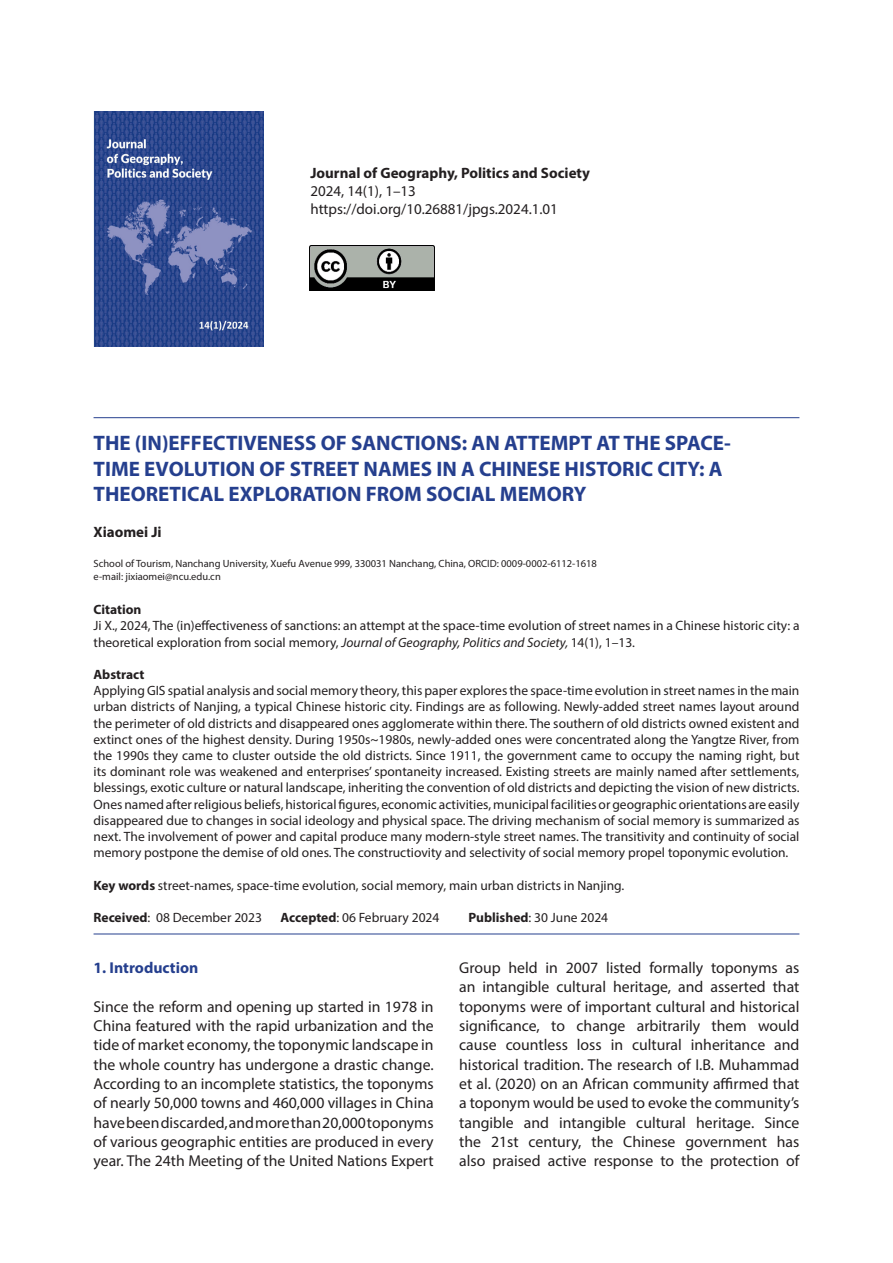
<style>
.page{position:relative;width:893px;height:1263px;background:#fff}
.page>*{position:absolute;margin:0;border:0;box-sizing:border-box;transform-origin:0 0}
.t1{font:700 21px/25.2px "Myriad Pro";color:#253f8e}
.t2{font:15.75px/19.4px "Myriad Pro";color:#231f20;text-align:justify}
.t3{font:700 15.75px "Myriad Pro";color:#253f8e}
.t4{font:15px/18px "Myriad Pro";color:#231f20}
.t5{font:700 15px "Myriad Pro";color:#231f20}
.t6{font:13.5px/16.2px "Myriad Pro";color:#231f20}
.t7{font:700 13.5px "Myriad Pro";color:#231f20}
.t8{font:10.5px "Myriad Pro";color:#231f20}
.s1{font-style:italic}
.s2{font-weight:700}
</style>
<div class="page">
<img style="left:94px;top:111px;width:170px;height:236px">
<hr style="left:94px;top:417px;width:705px;height:1px;background:#253f8e">
<img style="left:309px;top:245px;width:125px;height:45px">
<hr style="left:94px;top:934px;width:705px;height:1px;background:#253f8e">
<p class="t5" style="left:310px;top:163px;width:281px">Journal of Geography, Politics and Society</p>
<p class="t4" style="left:310px;top:182px;width:249px">2024, 14(1), 1–13 https://doi.org/10.26881/jpgs.2024.1.01</p>
<p class="t1" style="left:94px;top:430px;width:639px">THE (IN)EFFECTIVENESS OF SANCTIONS: AN ATTEMPT AT THE SPACE-<br>TIME EVOLUTION OF STREET NAMES IN A CHINESE HISTORIC CITY: A<br>THEORETICAL EXPLORATION FROM SOCIAL MEMORY</p>
<p class="t5" style="left:94px;top:522px;width:70px">Xiaomei Ji</p>
<p class="t8" style="left:94px;top:557px;width:505px">School of Tourism, Nanchang University, Xuefu Avenue 999, 330031 Nanchang, China, ORCID: 0009-0002-6112-1618</p>
<p class="t8" style="left:94px;top:570px;width:129px">e-mail: jixiaomei@ncu.edu.cn</p>
<p class="t7" style="left:94px;top:601px;width:50px">Citation</p>
<p class="t6" style="left:94px;top:618px;width:707px">Ji X., 2024, The (in)effectiveness of sanctions: an attempt at the space-time evolution of street names in a Chinese historic city: a theoretical exploration from social memory, <span class="s1">Journal of Geography, Politics and Society,</span> 14(1), 1–13.</p>
<p class="t7" style="left:94px;top:666px;width:53px">Abstract</p>
<p class="t6" style="left:94px;top:682px;width:707px;text-align:justify">Applying GIS spatial analysis and social memory theory, this paper explores the space-time evolution in street names in the main urban districts of Nanjing, a typical Chinese historic city. Findings are as following. Newly-added street names layout around the perimeter of old districts and disappeared ones agglomerate within there. The southern of old districts owned existent and extinct ones of the highest density. During 1950s~1980s, newly-added ones were concentrated along the Yangtze River, from the 1990s they came to cluster outside the old districts. Since 1911, the government came to occupy the naming right, but its dominant role was weakened and enterprises’ spontaneity increased. Existing streets are mainly named after settlements, blessings, exotic culture or natural landscape, inheriting the convention of old districts and depicting the vision of new districts.<br>Ones named after religious beliefs, historical figures, economic activities, municipal facilities or geographic orientations are easily disappeared due to changes in social ideology and physical space. The driving mechanism of social memory is summarized as next. The involvement of power and capital produce many modern-style street names. The transitivity and continuity of social memory postpone the demise of old ones. The constructiovity and selectivity of social memory propel toponymic evolution.</p>
<p class="t6" style="left:94px;top:877px;width:532px"><span class="s2">Key words</span> street-names, space-time evolution, social memory, main urban districts in Nanjing.</p>
<p class="t6" style="left:94px;top:909px;width:170px"><span class="s2">Received</span>: 08 December 2023</p>
<p class="t6" style="left:281px;top:909px;width:160px"><span class="s2">Accepted</span>: 06 February 2024</p>
<p class="t6" style="left:469px;top:909px;width:141px"><span class="s2">Published</span>: 30 June 2024</p>
<p class="t3" style="left:94px;top:957px;width:106px">1. Introduction</p>
<p class="t2" style="left:94px;top:996px;width:342px">Since the reform and opening up started in 1978 in China featured with the rapid urbanization and the tide of market economy, the toponymic landscape in the whole country has undergone a drastic change.<br>According to an incomplete statistics, the toponyms of nearly 50,000 towns and 460,000 villages in China have been discarded, and more than 20,000 toponyms of various geographic entities are produced in every year. The 24th Meeting of the United Nations Expert</p>
<p class="t2" style="left:459px;top:958px;width:342px">Group held in 2007 listed formally toponyms as an intangible cultural heritage, and asserted that toponyms were of important cultural and historical significance, to change arbitrarily them would cause countless loss in cultural inheritance and historical tradition. The research of I.B. Muhammad et al. (2020) on an African community affirmed that a toponym would be used to evoke the community’s tangible and intangible cultural heritage. Since the 21st century, the Chinese government has also praised active response to the protection of</p>
</div>
